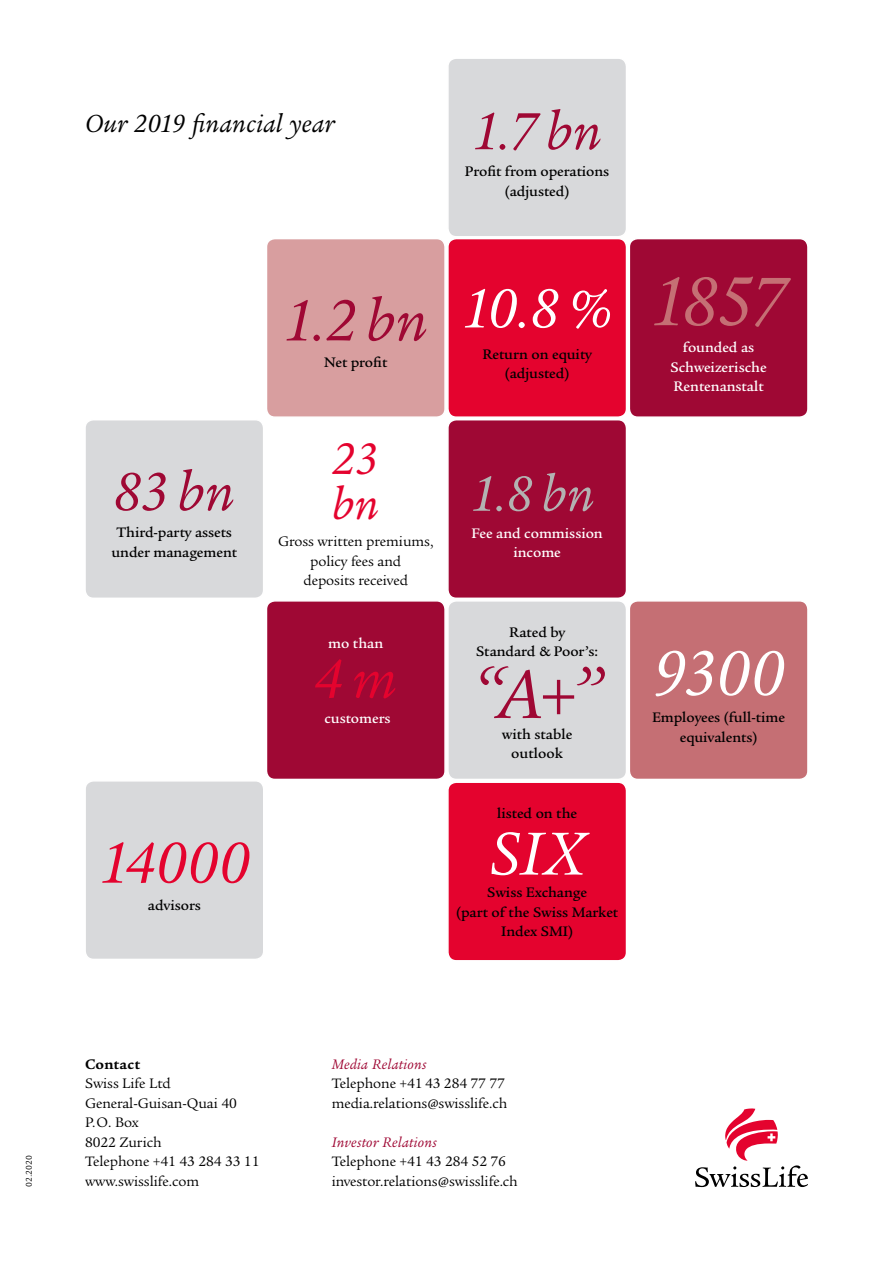
<style>
.page{position:relative;width:893px;height:1263px;background:#fff}
.page>*{position:absolute;margin:0;border:0;box-sizing:border-box;transform-origin:0 0}
.t1{font:italic 75px "Legacy Serif ITC Pro";color:#c56f74}
.t2{font:italic 75px "Legacy Serif ITC Pro";color:#9f0834}
.t3{font:italic 69px "Legacy Serif ITC Pro";color:#fff}
.t4{font:italic 66px "Legacy Serif ITC Pro";color:#fff}
.t5{font:italic 63px "Legacy Serif ITC Pro";color:#9f0834}
.t6{font:italic 63px "Legacy Serif ITC Pro";letter-spacing:.015em;color:#e4032e}
.t7{font:italic 60px "Legacy Serif ITC Pro";color:#fff}
.t8{font:italic 60px "Legacy Serif ITC Pro";color:#e4032e}
.t9{font:italic 58.5px "Legacy Serif ITC Pro";color:#9f0834}
.t10{font:italic 57px "Legacy Serif ITC Pro";color:#9f0834}
.t11{font:italic 54px "Legacy Serif ITC Pro";color:#b3b2b2}
.t12{font:italic 48px/45px "Legacy Serif ITC Pro";color:#e4032e}
.t13{font:italic 27px "Legacy Serif ITC Pro";letter-spacing:.01em;color:#000}
.t14{font:15px/19.5px "Legacy Serif ITC Pro";letter-spacing:-.005em;color:#000}
.t15{font:500 15px/19.5px "Legacy Serif ITC Pro";letter-spacing:-.005em;color:#000;text-align:center}
.t16{font:500 15px/19.5px "Legacy Serif ITC Pro";letter-spacing:-.005em;color:#fff;text-align:center}
.t17{font:italic 15px "Legacy Serif ITC Pro";letter-spacing:.02em;color:#9f0834}
.t18{font:700 15px "Legacy Serif ITC Pro";letter-spacing:.025em;color:#000}
.t19{font:9px "Legacy Sans ITC Pro";letter-spacing:.005em;color:#000}
.s1{font-size:45px;color:#9f0834}
</style>
<div class="page">
<div style="left:629px;top:239px;width:179px;height:178px;background:#9f0834;border-radius:9px"></div>
<div style="left:629px;top:238px;width:180px;height:180px;border:2px solid #fff;border-radius:9px"></div>
<div style="left:266px;top:239px;width:179px;height:178px;background:#d89e9f;border-radius:9px"></div>
<div style="left:266px;top:238px;width:180px;height:180px;border:2px solid #fff;border-radius:9px"></div>
<div style="left:448px;top:58px;width:178px;height:179px;background:#d8d9db;border-radius:9px"></div>
<div style="left:447px;top:57px;width:180px;height:180px;border:2px solid #fff;border-radius:9px"></div>
<div style="left:448px;top:239px;width:178px;height:178px;background:#e4032e;border-radius:9px"></div>
<div style="left:447px;top:238px;width:180px;height:180px;border:2px solid #fff;border-radius:9px"></div>
<div style="left:85px;top:420px;width:179px;height:178px;background:#d8d9db;border-radius:9px"></div>
<div style="left:84px;top:419px;width:180px;height:180px;border:2px solid #fff;border-radius:9px"></div>
<div style="left:266px;top:419px;width:180px;height:180px;border:2px solid #fff;border-radius:9px"></div>
<div style="left:629px;top:601px;width:179px;height:178px;background:#c56f74;border-radius:9px"></div>
<div style="left:629px;top:600px;width:180px;height:180px;border:2px solid #fff;border-radius:9px"></div>
<div style="left:448px;top:420px;width:178px;height:178px;background:#9f0834;border-radius:9px"></div>
<div style="left:447px;top:419px;width:180px;height:180px;border:2px solid #fff;border-radius:9px"></div>
<div style="left:85px;top:781px;width:179px;height:178px;background:#d8d9db;border-radius:9px"></div>
<div style="left:84px;top:780px;width:180px;height:180px;border:2px solid #fff;border-radius:9px"></div>
<div style="left:266px;top:601px;width:179px;height:178px;background:#9f0834;border-radius:9px"></div>
<div style="left:266px;top:600px;width:180px;height:180px;border:2px solid #fff;border-radius:9px"></div>
<div style="left:448px;top:782px;width:178px;height:179px;background:#e4032e;border-radius:9px"></div>
<div style="left:447px;top:781px;width:180px;height:180px;border:2px solid #fff;border-radius:9px"></div>
<div style="left:448px;top:601px;width:178px;height:178px;background:#d8d9db;border-radius:9px"></div>
<div style="left:447px;top:600px;width:180px;height:180px;border:2px solid #fff;border-radius:9px"></div>
<svg style="left:695px;top:1108px;width:113px;height:79px"></svg>
<p class="t19" style="left:24px;top:1187px;width:34px;rotate:-90deg">02.2020</p>
<h3 class="t13" style="left:85px;top:107px;width:251px">Our 2019 financial year</h3>
<h3 class="t10" style="left:472px;top:96px;width:131px">1.7 bn</h3>
<p class="t15" style="left:465px;top:162px;width:146px">Profit from operations (adjusted)</p>
<h3 class="t9" style="left:114px;top:455px;width:123px">83 bn</h3>
<p class="t15" style="left:111px;top:523px;width:127px">Third-party assets under management</p>
<h3 class="t6" style="left:99px;top:823px;width:152px">14000</h3>
<p class="t15" style="left:148px;top:895px;width:55px">advisors</p>
<h3 class="t5" style="left:283px;top:281px;width:146px">1.2 bn</h3>
<p class="t15" style="left:324px;top:353px;width:65px">Net profit</p>
<h3 class="t7" style="left:462px;top:271px;width:152px">10.8%</h3>
<p class="t15" style="left:482px;top:344px;width:111px">Return on equity (adjusted)</p>
<h3 class="t12" style="left:332px;top:436px;width:49px">23 bn</h3>
<p class="t14" style="left:278px;top:532px;width:157px;text-align:center">Gross written premiums, policy fees and<br>deposits received</p>
<p class="t16" style="left:328px;top:633px;width:57px">mo than</p>
<h3 class="t8" style="left:314px;top:641px;width:85px">4m</h3>
<p class="t16" style="left:324px;top:708px;width:68px">customers</p>
<h3 class="t11" style="left:470px;top:460px;width:135px">1.8 bn<span class="s1">.</span></h3>
<p class="t16" style="left:471px;top:523px;width:133px">Fee and commission income</p>
<p class="t15" style="left:476px;top:622px;width:124px">Rated by<br>Standard &amp; Poor’s:</p>
<h1 class="t2" style="left:471px;top:647px;width:134px">“A+”</h1>
<p class="t15" style="left:502px;top:724px;width:72px">with stable outlook</p>
<p class="t15" style="left:497px;top:803px;width:82px">listed on the</p>
<h3 class="t4" style="left:489px;top:812px;width:97px">SIX</h3>
<p class="t15" style="left:456px;top:882px;width:163px">Swiss Exchange<br>(part of the Swiss Market<br>Index SMI)</p>
<h1 class="t1" style="left:650px;top:255px;width:138px">1857</h1>
<p class="t16" style="left:671px;top:337px;width:98px">founded as<br>Schweizerische<br>Rentenanstalt</p>
<h2 class="t3" style="left:653px;top:630px;width:133px">9300</h2>
<p class="t15" style="left:652px;top:707px;width:134px">Employees (full-time equivalents)</p>
<p class="t18" style="left:85px;top:1055px;width:57px">Contact</p>
<p class="t14" style="left:85px;top:1074px;width:176px">Swiss Life Ltd<br>General-Guisan-Quai 40<br>P. O. Box<br>8022 Zurich<br>Telephone +41 43 284 33 11 www.swisslife.com</p>
<p class="t17" style="left:332px;top:1055px;width:96px">Media Relations</p>
<p class="t14" style="left:332px;top:1074px;width:177px">Telephone +41 43 284 77 77 media.relations@swisslife.ch</p>
<p class="t17" style="left:332px;top:1133px;width:107px">Investor Relations</p>
<p class="t14" style="left:332px;top:1152px;width:188px">Telephone +41 43 284 52 76 investor.relations@swisslife.ch</p>
</div>
